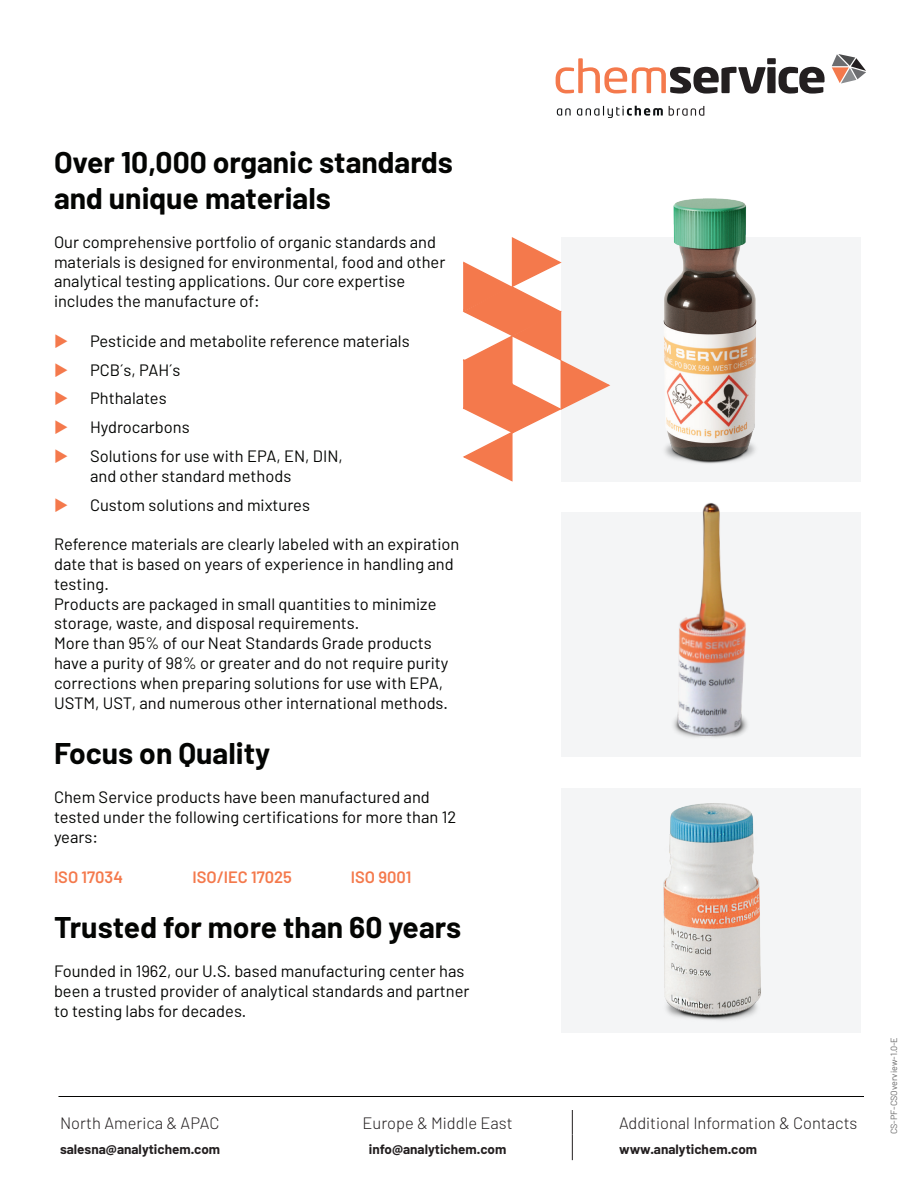
<style>
.page{position:relative;width:918px;height:1188px;background:#fff}
.page>*{position:absolute;margin:0;border:0;box-sizing:border-box;transform-origin:0 0}
.t1{font:700 30px/36px "Barlow";color:#040503}
.t2{font:16.5px/19.8px "Barlow";color:#040503}
.t3{font:300 16.5px "Barlow";color:#231f20}
.t4{font:600 16.5px "Barlow";color:#f4794c}
.t5{font:700 13.5px "Barlow";color:#231f20}
.t6{font:9px "Barlow";color:#666}
</style>
<div class="page">
<div style="left:561px;top:237px;width:300px;height:245px;background:#f4f5f6"></div>
<div style="left:561px;top:512px;width:300px;height:245px;background:#f4f5f6"></div>
<div style="left:561px;top:788px;width:300px;height:245px;background:#f4f5f6"></div>
<svg style="left:557px;top:108px;width:14px;height:8px"></svg>
<svg style="left:577px;top:106px;width:86px;height:12px"></svg>
<svg style="left:669px;top:106px;width:35px;height:10px"></svg>
<svg style="left:556px;top:58px;width:269px;height:36px"></svg>
<svg style="left:832px;top:54px;width:34px;height:30px"></svg>
<svg style="left:572px;top:1110px;width:1px;height:50px"></svg>
<hr style="left:58px;top:1096px;width:806px;height:1px;background:#040503">
<svg style="left:463px;top:237px;width:147px;height:245px"></svg>
<img style="left:663px;top:198px;width:94px;height:266px">
<img style="left:673px;top:503px;width:75px;height:235px">
<img style="left:663px;top:803px;width:98px;height:217px">
<h1 class="t1" style="left:54px;top:144px;width:401px">Over 10,000 organic standards and unique materials</h1>
<p class="t2" style="left:54px;top:232px;width:393px">Our comprehensive portfolio of organic standards and materials is designed for environmental, food and other analytical testing applications. Our core expertise includes the manufacture of:</p>
<p class="t2" style="left:90px;top:326px;width:321px;line-height:28.8px">Pesticide and metabolite reference materials<br>PCB´s, PAH´s<br>Phthalates<br>Hydrocarbons<br>Solutions for use with EPA, EN, DIN,</p>
<p class="t2" style="left:90px;top:461px;width:222px;line-height:28.8px">and other standard methods<br>Custom solutions and mixtures</p>
<p class="t2" style="left:54px;top:534px;width:407px">Reference materials are clearly labeled with an expiration date that is based on years of experience in handling and testing.<br>Products are packaged in small quantities to minimize storage, waste, and disposal requirements.<br>More than 95% of our Neat Standards Grade products have a purity of 98% or greater and do not require purity corrections when preparing solutions for use with EPA, USTM, UST, and numerous other international methods.</p>
<h1 class="t1" style="left:54px;top:735px;width:218px">Focus on Quality</h1>
<p class="t2" style="left:54px;top:787px;width:404px">Chem Service products have been manufactured and tested under the following certifications for more than 12 years:</p>
<p class="t4" style="left:54px;top:866px;width:71px">ISO 17034</p>
<p class="t4" style="left:193px;top:866px;width:101px">ISO/IEC 17025</p>
<p class="t4" style="left:351px;top:866px;width:62px">ISO 9001</p>
<h1 class="t1" style="left:54px;top:909px;width:409px">Trusted for more than 60 years</h1>
<p class="t2" style="left:54px;top:961px;width:417px">Founded in 1962, our U.S. based manufacturing center has been a trusted provider of analytical standards and partner to testing labs for decades.</p>
<p class="t5" style="left:60px;top:965px;width:162px">salesna@analytichem.com</p>
<p class="t5" style="left:369px;top:965px;width:139px">info@analytichem.com</p>
<p class="t3" style="left:60px;top:1112px;width:161px">North America &amp; APAC</p>
<p class="t3" style="left:362px;top:1112px;width:152px">Europe &amp; Middle East</p>
<p class="t3" style="left:619px;top:1112px;width:240px">Additional Information &amp; Contacts</p>
<p class="t5" style="left:60px;top:1141px;width:162px">salesna@analytichem.com</p>
<p class="t5" style="left:369px;top:1141px;width:139px">info@analytichem.com</p>
<p class="t5" style="left:619px;top:1141px;width:140px">www.analytichem.com</p>
<p class="t6" style="left:888px;top:1134px;width:99px;rotate:-90deg">CS-PF-CSOverview-1.0-E</p>
</div>
